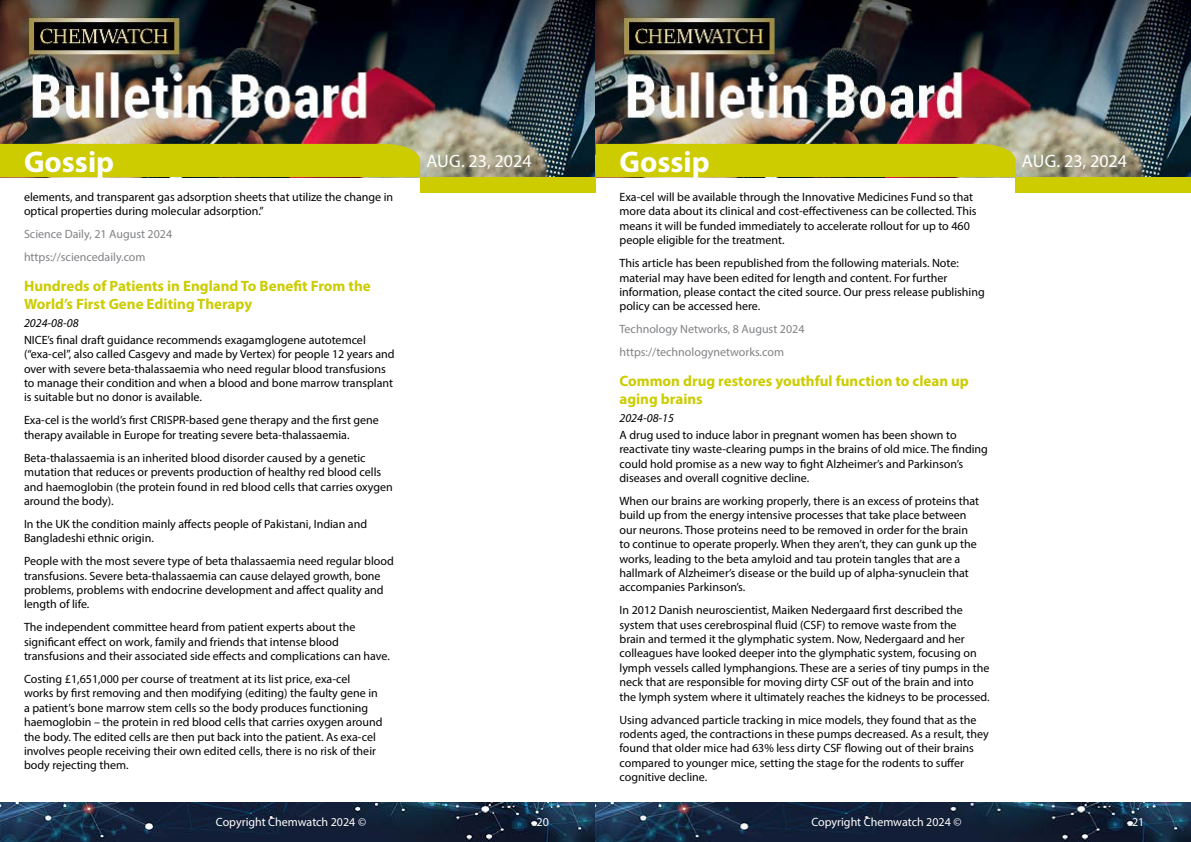
<style>
.page{position:relative;width:1191px;height:842px;background:#fff}
.page>*{position:absolute;margin:0;border:0;box-sizing:border-box;transform-origin:0 0}
.t1{font:700 30px "Myriad Pro";color:#fff}
.t2{font:18px "Myriad Pro";color:#fff}
.t3{font:700 15px/18px "Myriad Pro";color:#cc0}
.t4{font:12px/14.4px "Myriad Pro";color:#000}
.t5{font:12px/22.9px "Myriad Pro";color:#808285}
.t6{font:12px "Myriad Pro";color:#fff}
.t7{font:italic 12px "Myriad Pro";color:#000}
</style>
<div class="page">
<img style="left:0;top:0;width:1191px;height:177px">
<div style="left:420px;top:177px;width:175px;height:15px;background:#cc0"></div>
<div style="left:1015px;top:177px;width:176px;height:15px;background:#cc0"></div>
<div style="left:0;top:144px;width:420px;height:33px;background:#cc0"></div>
<div style="left:595px;top:144px;width:420px;height:33px;background:#cc0"></div>
<img style="left:0;top:802px;width:1191px;height:40px">
<h1 class="t1" style="left:24px;top:142px;width:92px">Gossip</h1>
<h2 class="t2" style="left:426px;top:150px;width:107px">Aug. 23, 2024</h2>
<h1 class="t1" style="left:619px;top:142px;width:92px">Gossip</h1>
<h2 class="t2" style="left:1022px;top:150px;width:107px">Aug. 23, 2024</h2>
<p class="t4" style="left:24px;top:190px;width:371px">elements, and transparent gas adsorption sheets that utilize the change in optical properties during molecular adsorption.”</p>
<p class="t5" style="left:24px;top:223px;width:150px">Science Daily, 21 August 2024 https://sciencedaily.com</p>
<p class="t3" style="left:24px;top:277px;width:348px">Hundreds of Patients in England To Benefit From the<br>World’s First Gene Editing Therapy</p>
<p class="t7" style="left:24px;top:315px;width:56px">2024-08-08</p>
<p class="t4" style="left:24px;top:332px;width:372px">NICE’s final draft guidance recommends exagamglogene autotemcel (“exa-cel”, also called Casgevy and made by Vertex) for people 12 years and over with severe beta-thalassaemia who need regular blood transfusions to manage their condition and when a blood and bone marrow transplant is suitable but no donor is available.</p>
<p class="t4" style="left:24px;top:413px;width:356px">Exa-cel is the world’s first CRISPR-based gene therapy and the first gene therapy available in Europe for treating severe beta-thalassaemia.</p>
<p class="t4" style="left:24px;top:450px;width:370px">Beta-thalassaemia is an inherited blood disorder caused by a genetic mutation that reduces or prevents production of healthy red blood cells and haemoglobin (the protein found in red blood cells that carries oxygen around the body).</p>
<p class="t4" style="left:24px;top:516px;width:345px">In the UK the condition mainly affects people of Pakistani, Indian and<br>Bangladeshi ethnic origin.</p>
<p class="t4" style="left:24px;top:554px;width:371px">People with the most severe type of beta thalassaemia need regular blood transfusions. Severe beta-thalassaemia can cause delayed growth, bone problems, problems with endocrine development and affect quality and length of life.</p>
<p class="t4" style="left:24px;top:620px;width:367px">The independent committee heard from patient experts about the significant effect on work, family and friends that intense blood transfusions and their associated side effects and complications can have.</p>
<p class="t4" style="left:24px;top:671px;width:360px">Costing £1,651,000 per course of treatment at its list price, exa-cel works by first removing and then modifying (editing) the faulty gene in a patient’s bone marrow stem cells so the body produces functioning haemoglobin – the protein in red blood cells that carries oxygen around the body. The edited cells are then put back into the patient. As exa-cel involves people receiving their own edited cells, there is no risk of their body rejecting them.</p>
<p class="t4" style="left:619px;top:190px;width:358px">Exa-cel will be available through the Innovative Medicines Fund so that more data about its clinical and cost-effectiveness can be collected. This means it will be funded immediately to accelerate rollout for up to 460 people eligible for the treatment.</p>
<p class="t4" style="left:619px;top:256px;width:367px">This article has been republished from the following materials. Note: material may have been edited for length and content. For further information, please contact the cited source. Our press release publishing policy can be accessed here.</p>
<p class="t5" style="left:619px;top:318px;width:186px">Technology Networks, 8 August 2024 https://technologynetworks.com</p>
<p class="t3" style="left:619px;top:372px;width:351px">Common drug restores youthful function to clean up aging brains</p>
<p class="t7" style="left:619px;top:410px;width:56px">2024-08-15</p>
<p class="t4" style="left:619px;top:427px;width:370px">A drug used to induce labor in pregnant women has been shown to reactivate tiny waste-clearing pumps in the brains of old mice. The finding could hold promise as a new way to fight Alzheimer’s and Parkinson’s diseases and overall cognitive decline.</p>
<p class="t4" style="left:619px;top:493px;width:361px">When our brains are working properly, there is an excess of proteins that build up from the energy intensive processes that take place between our neurons. Those proteins need to be removed in order for the brain to continue to operate properly. When they aren’t, they can gunk up the works, leading to the beta amyloid and tau protein tangles that are a hallmark of Alzheimer’s disease or the build up of alpha-synuclein that accompanies Parkinson’s.</p>
<p class="t4" style="left:619px;top:603px;width:372px">In 2012 Danish neuroscientist, Maiken Nedergaard first described the system that uses cerebrospinal fluid (CSF) to remove waste from the<br>brain and termed it the glymphatic system. Now, Nedergaard and her colleagues have looked deeper into the glymphatic system, focusing on lymph vessels called lymphangions. These are a series of tiny pumps in the neck that are responsible for moving dirty CSF out of the brain and into the lymph system where it ultimately reaches the kidneys to be processed.</p>
<p class="t4" style="left:619px;top:712px;width:371px">Using advanced particle tracking in mice models, they found that as the rodents aged, the contractions in these pumps decreased. As a result, they found that older mice had 63% less dirty CSF flowing out of their brains compared to younger mice, setting the stage for the rodents to suffer cognitive decline.</p>
<p class="t6" style="left:216px;top:815px;width:152px">Copyright Chemwatch 2024 ©</p>
<p class="t6" style="left:536px;top:815px;width:14px">20</p>
<p class="t6" style="left:811px;top:815px;width:152px">Copyright Chemwatch 2024 ©</p>
<p class="t6" style="left:1132px;top:815px;width:14px">21</p>
</div>
